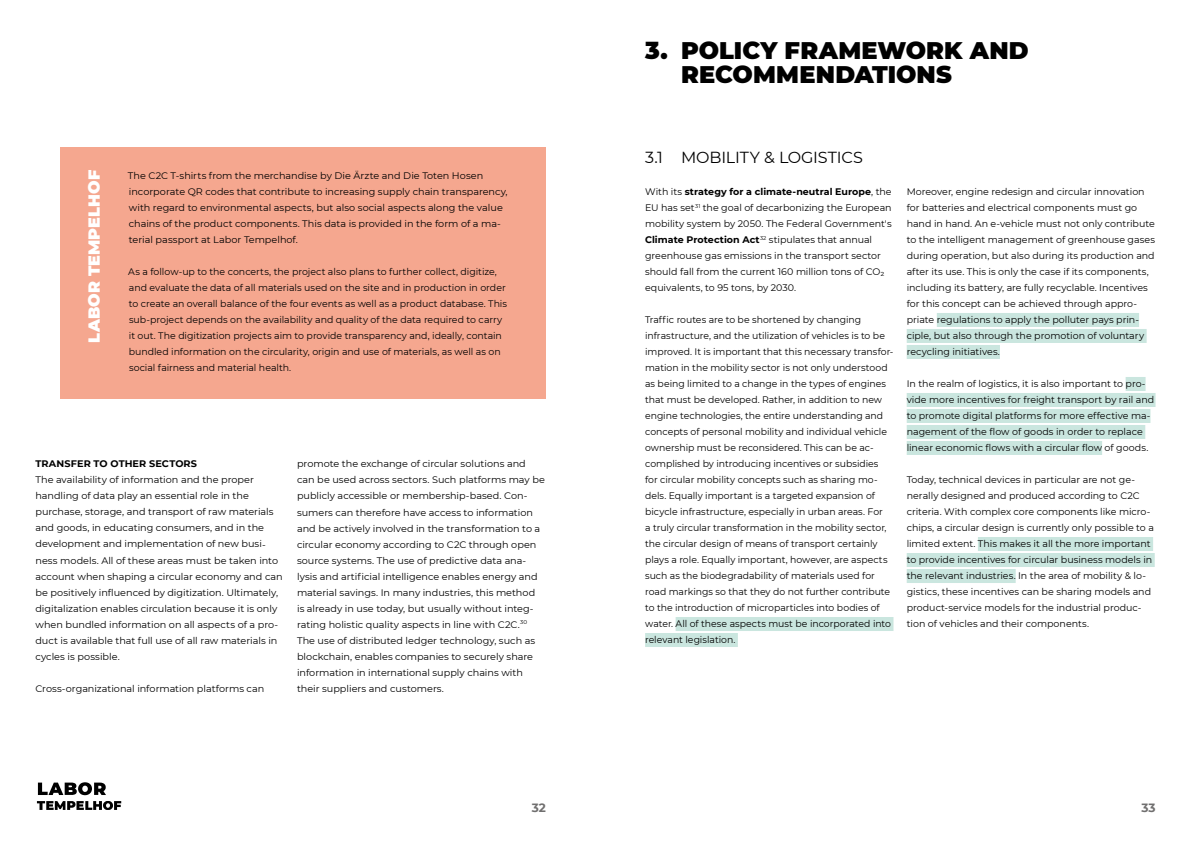
<style>
.page{position:relative;width:1191px;height:842px;background:#fff}
.page>*{position:absolute;margin:0;border:0;box-sizing:border-box;transform-origin:0 0}
.t1{font:900 24px/24px "Montserrat";letter-spacing:.005em;color:#000}
.t2{font:16px "Montserrat";letter-spacing:-.01em;color:#000}
.t3{font:900 16px "Montserrat";letter-spacing:.005em;color:#fff}
.t4{font:700 12px "Montserrat";color:#706f6f}
.t5{font:9.5px/16px "Montserrat";color:#000}
.t6{font:700 9.5px "Montserrat";letter-spacing:.01em;color:#000}
.s1{font-weight:700}
</style>
<div class="page">
<svg style="left:38px;top:782px;width:68px;height:13px"></svg>
<svg style="left:37px;top:801px;width:84px;height:9px"></svg>
<div style="left:675px;top:617px;width:218px;height:14px;background:#cae6df"></div>
<div style="left:645px;top:633px;width:93px;height:14px;background:#cae6df"></div>
<div style="left:936px;top:313px;width:203px;height:14px;background:#cae6df"></div>
<div style="left:906px;top:329px;width:240px;height:14px;background:#cae6df"></div>
<div style="left:906px;top:345px;width:94px;height:14px;background:#cae6df"></div>
<div style="left:1125px;top:377px;width:20px;height:14px;background:#cae6df"></div>
<div style="left:906px;top:393px;width:249px;height:14px;background:#cae6df"></div>
<div style="left:906px;top:409px;width:244px;height:14px;background:#cae6df"></div>
<div style="left:906px;top:425px;width:239px;height:14px;background:#cae6df"></div>
<div style="left:906px;top:441px;width:196px;height:14px;background:#cae6df"></div>
<div style="left:978px;top:537px;width:175px;height:14px;background:#cae6df"></div>
<div style="left:906px;top:553px;width:248px;height:14px;background:#cae6df"></div>
<div style="left:906px;top:569px;width:109px;height:14px;background:#cae6df"></div>
<div style="left:61px;top:147px;width:485px;height:252px;background:#f5a78f"></div>
<h1 class="t1" style="left:681px;top:37px;width:349px;text-indent:-36px">3. POLICY FRAMEWORK AND<br>RECOMMENDATIONS</h1>
<h2 class="t3" style="left:82px;top:343px;width:174px;rotate:-90deg">LABOR TEMPELHOF</h2>
<p class="t5" style="left:128px;top:168px;width:381px">The C2C T-shirts from the merchandise by Die Ärzte and Die Toten Hosen incorporate QR codes that contribute to increasing supply chain transparency, with regard to environmental aspects, but also social aspects along the value chains of the product components. This data is provided in the form of a ma&shy;terial passport at Labor Tempelhof.</p>
<p class="t5" style="left:128px;top:264px;width:380px">As a follow-up to the concerts, the project also plans to further collect, digitize, and evaluate the data of all materials used on the site and in production in order to create an overall balance of the four events as well as a product database. This sub-project depends on the availability and quality of the data required to carry it out. The digitization projects aim to provide transparency and, ideally, contain bundled information on the circularity, origin and use of materials, as well as on social fairness and material health.</p>
<p class="t6" style="left:35px;top:457px;width:163px">TRANSFER TO OTHER SECTORS</p>
<p class="t5" style="left:35px;top:472px;width:249px">The availability of information and the proper handling of data play an essential role in the purchase, storage, and transport of raw materials and goods, in educating consumers, and in the development and implementation of new busi&shy;ness models. All of these areas must be taken into account when shaping a circular economy and can be positively influenced by digitization. Ultimately, digitalization enables circulation because it is only when bundled information on all aspects of a pro&shy;duct is available that full use of all raw materials in cycles is possible.</p>
<p class="t5" style="left:35px;top:680px;width:230px">Cross-organizational information platforms can</p>
<p class="t5" style="left:297px;top:456px;width:249px">promote the exchange of circular solutions and can be used across sectors. Such platforms may be publicly accessible or membership-based. Con&shy;sumers can therefore have access to information and be actively involved in the transformation to a circular economy according to C2C through open source systems. The use of predictive data ana&shy;lysis and artificial intelligence enables energy and material savings. In many industries, this method is already in use today, but usually without integ&shy;rating holistic quality aspects in line with C2C.<sup>30<br></sup>The use of distributed ledger technology, such as blockchain, enables companies to securely share information in international supply chains with their suppliers and customers.</p>
<h2 class="t2" style="left:645px;top:146px;width:219px">3.1 MOBILITY &amp; LOGISTICS</h2>
<p class="t5" style="left:645px;top:184px;width:248px">With its <span class="s1">strategy for a climate-neutral Europe</span>, the EU has set<sup>31</sup> the goal of decarbonizing the European mobility system by 2050. The Federal Government's <span class="s1">Climate Protection Act</span><sup>32</sup> stipulates that annual greenhouse gas emissions in the transport sector should fall from the current 160 million tons of CO2 equivalents, to 95 tons, by 2030.</p>
<p class="t5" style="left:645px;top:312px;width:250px">Traffic routes are to be shortened by changing infrastructure, and the utilization of vehicles is to be improved. It is important that this necessary transfor&shy;mation in the mobility sector is not only understood as being limited to a change in the types of engines that must be developed. Rather, in addition to new engine technologies, the entire understanding and concepts of personal mobility and individual vehicle ownership must be reconsidered. This can be ac&shy;complished by introducing incentives or subsidies for circular mobility concepts such as sharing mo&shy;dels. Equally important is a targeted expansion of bicycle infrastructure, especially in urban areas. For<br>a truly circular transformation in the mobility sector, the circular design of means of transport certainly plays a role. Equally important, however, are aspects such as the biodegradability of materials used for road markings so that they do not further contribute to the introduction of microparticles into bodies of water. All of these aspects must be incorporated into relevant legislation.</p>
<p class="t5" style="left:906px;top:184px;width:250px">Moreover, engine redesign and circular innovation for batteries and electrical components must go hand in hand. An e-vehicle must not only contribute to the intelligent management of greenhouse gases during operation, but also during its production and after its use. This is only the case if its components, including its battery, are fully recyclable. Incentives for this concept can be achieved through appro&shy;priate regulations to apply the polluter pays prin&shy;ciple, but also through the promotion of voluntary recycling initiatives.</p>
<p class="t5" style="left:906px;top:376px;width:249px">In the realm of logistics, it is also important to pro&shy;vide more incentives for freight transport by rail and to promote digital platforms for more effective ma&shy;nagement of the flow of goods in order to replace linear economic flows with a circular flow of goods.</p>
<p class="t5" style="left:906px;top:472px;width:249px">Today, technical devices in particular are not ge&shy;nerally designed and produced according to C2C criteria. With complex core components like micro&shy;chips, a circular design is currently only possible to a limited extent. This makes it all the more important to provide incentives for circular business models in the relevant industries. In the area of mobility &amp; lo&shy;gistics, these incentives can be sharing models and product-service models for the industrial produc&shy;tion of vehicles and their components.</p>
<p class="t4" style="left:532px;top:799px;width:16px">32</p>
<p class="t4" style="left:1141px;top:798px;width:16px">33</p>
</div>
